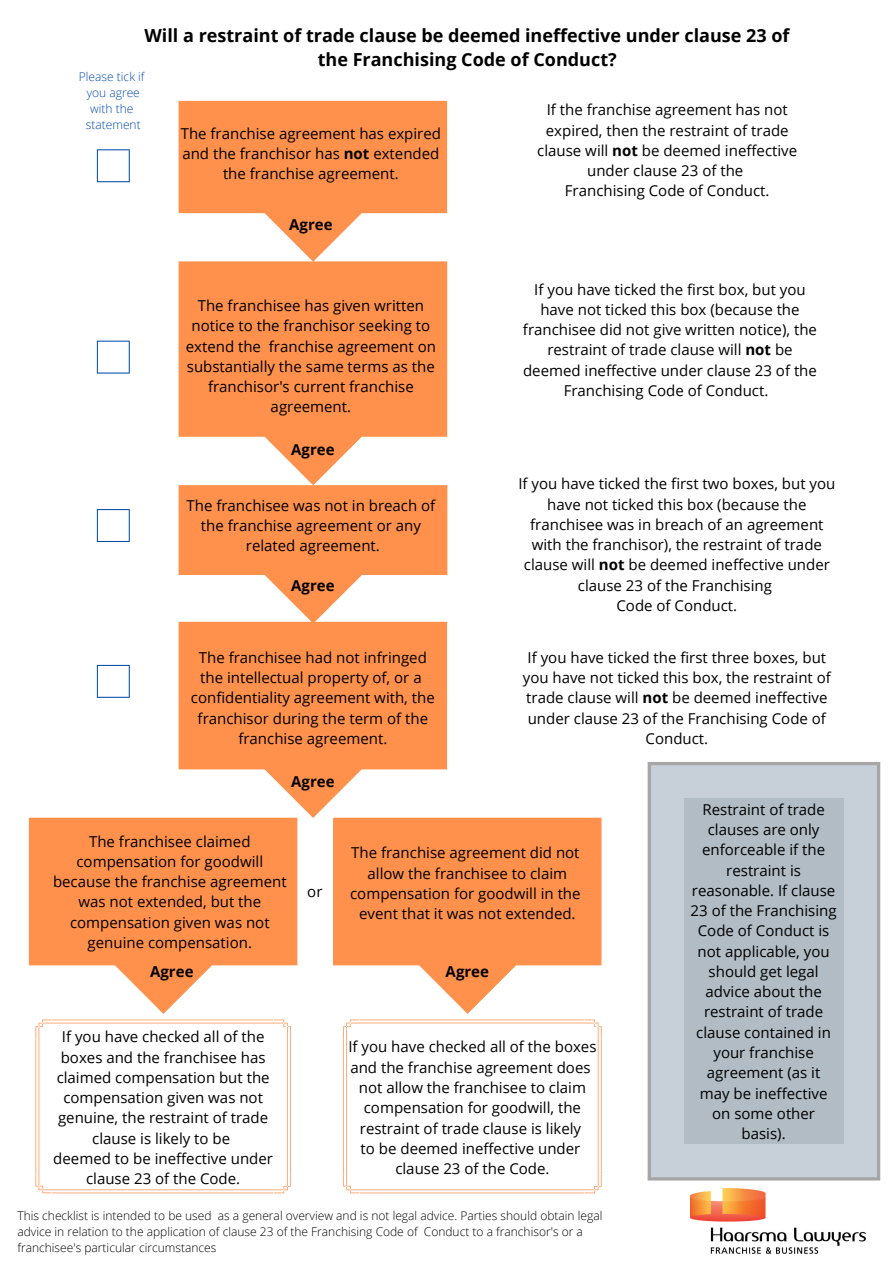
<style>
.page{position:relative;width:894px;height:1264px;background:#fff}
.page>*{position:absolute;margin:0;border:0;box-sizing:border-box;transform-origin:0 0}
.t1{font:700 18px/24.8px "Open Sans";color:#000;text-align:center}
.t2{font:15px/20.2px "Open Sans";color:#000;text-align:center}
.t3{font:700 15px "Open Sans";color:#000}
.t4{font:300 12px/15.8px "Open Sans";color:#000}
.t5{font:300 12px/15.8px "Open Sans";color:#004aad;text-align:center}
.s1{font-weight:700}
</style>
<div class="page">
<svg style="left:97px;top:149px;width:33px;height:33px"></svg>
<svg style="left:97px;top:340px;width:33px;height:33px"></svg>
<svg style="left:97px;top:509px;width:33px;height:33px"></svg>
<svg style="left:178px;top:101px;width:269px;height:160px"></svg>
<svg style="left:178px;top:261px;width:269px;height:224px;fill:#ff914d"></svg>
<svg style="left:178px;top:485px;width:269px;height:136px"></svg>
<svg style="left:178px;top:621px;width:269px;height:197px;fill:#ff914d"></svg>
<svg style="left:97px;top:665px;width:33px;height:32px"></svg>
<svg style="left:29px;top:817px;width:268px;height:196px;fill:#ff914d"></svg>
<svg style="left:333px;top:817px;width:268px;height:196px;fill:#ff914d"></svg>
<svg style="left:35px;top:1019px;width:256px;height:174px"></svg>
<svg style="left:343px;top:1019px;width:258px;height:174px"></svg>
<svg style="left:647px;top:762px;width:233px;height:418px;background:#c4ccd3"></svg>
<div style="left:683px;top:798px;width:160px;height:346px;background:#b1bcc5"></div>
<img style="left:690px;top:1188px;width:174px;height:65px">
<p class="t1" style="left:144px;top:22px;width:646px">Will a restraint of trade clause be deemed ineffective under clause 23 of the Franchising Code of Conduct?</p>
<p class="t5" style="left:79px;top:69px;width:67px">Please tick if you agree with the statement</p>
<p class="t2" style="left:537px;top:99px;width:261px">If the franchise agreement has not expired, then the restraint of trade clause will <span class="s1">not</span> be deemed ineffective under clause 23 of the<br>Franchising Code of Conduct.</p>
<p class="t2" style="left:181px;top:123px;width:262px">The franchise agreement has expired and the franchisor has <span class="s1">not</span> extended the franchise agreement.</p>
<p class="t3" style="left:289px;top:214px;width:45px">Agree</p>
<p class="t2" style="left:186px;top:295px;width:251px">The franchisee has given written notice to the franchisor seeking to extend the franchise agreement on substantially the same terms as the franchisor's current franchise agreement.</p>
<p class="t3" style="left:291px;top:439px;width:45px">Agree</p>
<p class="t2" style="left:186px;top:495px;width:250px">The franchisee was not in breach of the franchise agreement or any related agreement.</p>
<p class="t3" style="left:291px;top:574px;width:45px">Agree</p>
<p class="t2" style="left:191px;top:647px;width:245px">The franchisee had not infringed the intellectual property of, or a confidentiality agreement with, the franchisor during the term of the franchise agreement.</p>
<p class="t3" style="left:291px;top:771px;width:45px">Agree</p>
<p class="t2" style="left:523px;top:278px;width:295px">If you have ticked the first box, but you have not ticked this box (because the franchisee did not give written notice), the restraint of trade clause will <span class="s1">not</span> be deemed ineffective under clause 23 of the Franchising Code of Conduct.</p>
<p class="t2" style="left:518px;top:473px;width:318px">If you have ticked the first two boxes, but you have not ticked this box (because the franchisee was in breach of an agreement with the franchisor), the restraint of trade clause will <span class="s1">not</span> be deemed ineffective under clause 23 of the Franchising<br>Code of Conduct.</p>
<p class="t2" style="left:522px;top:647px;width:309px">If you have ticked the first three boxes, but you have not ticked this box, the restraint of trade clause will <span class="s1">not</span> be deemed ineffective under clause 23 of the Franchising Code of Conduct.</p>
<p class="t2" style="left:53px;top:830px;width:235px">The franchisee claimed compensation for goodwill because the franchise agreement was not extended, but the compensation given was not genuine compensation.</p>
<p class="t3" style="left:150px;top:960px;width:45px">Agree</p>
<p class="t2" style="left:307px;top:881px;width:17px">or</p>
<p class="t2" style="left:350px;top:842px;width:232px">The franchise agreement did not allow the franchisee to claim compensation for goodwill in the event that it was not extended.</p>
<p class="t3" style="left:445px;top:960px;width:45px">Agree</p>
<p class="t2" style="left:53px;top:1026px;width:221px">If you have checked all of the boxes and the franchisee has claimed compensation but the compensation given was not genuine, the restraint of trade clause is likely to be<br>deemed to be ineffective under clause 23 of the Code.</p>
<p class="t2" style="left:348px;top:1036px;width:250px">If you have checked all of the boxes and the franchise agreement does not allow the franchisee to claim compensation for goodwill, the restraint of trade clause is likely<br>to be deemed ineffective under clause 23 of the Code.</p>
<p class="t4" style="left:17px;top:1207px;width:586px">This checklist is intended to be used as a general overview and is not legal advice. Parties should obtain legal advice in relation to the application of clause 23 of the Franchising Code of Conduct to a franchisor's or a franchisee's particular circumstances</p>
<p class="t2" style="left:690px;top:798px;width:147px">Restraint of trade clauses are only enforceable if the restraint is reasonable. If clause<br>23 of the Franchising<br>Code of Conduct is not applicable, you should get legal advice about the restraint of trade clause contained in your franchise agreement (as it may be ineffective on some other basis).</p>
</div>
